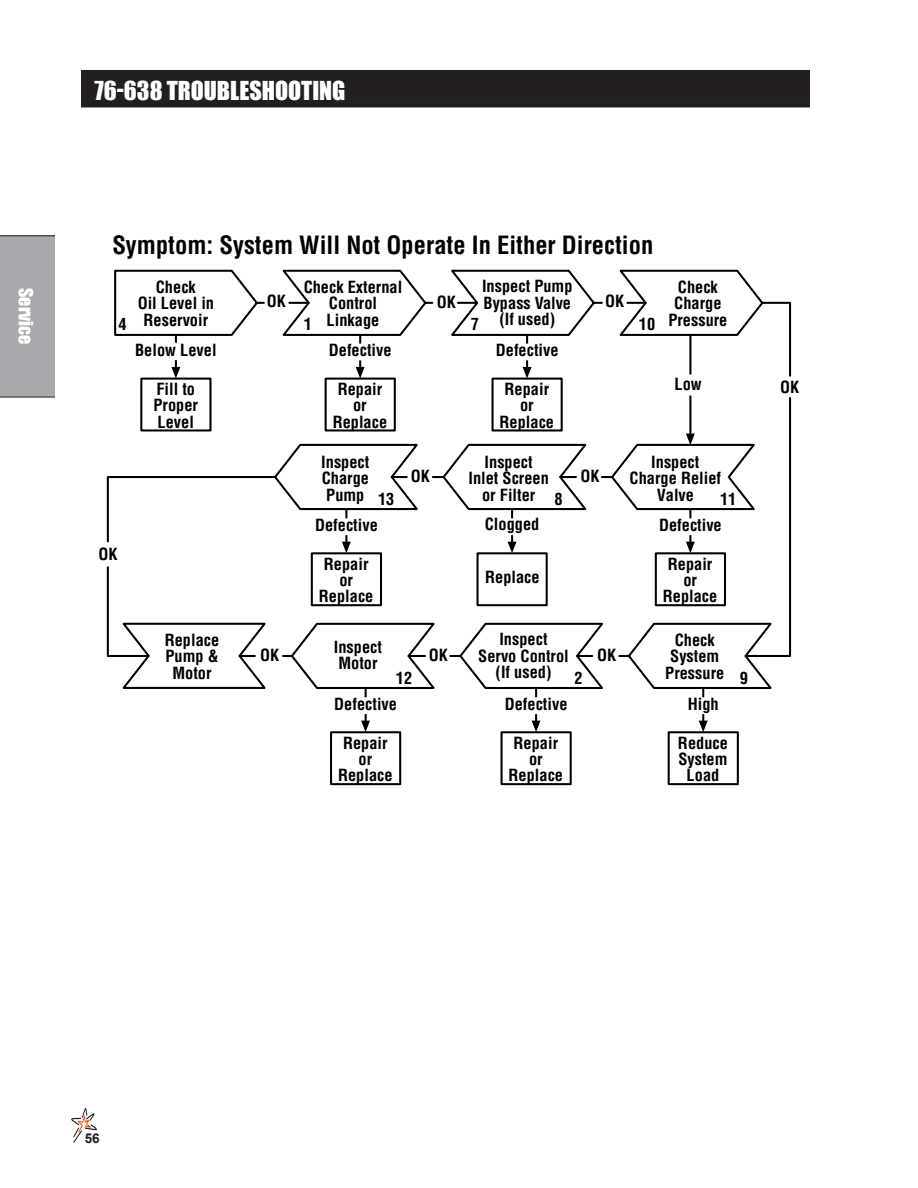
<style>
.page{position:relative;width:918px;height:1188px;background:#fff}
.page>*{position:absolute;margin:0;border:0;box-sizing:border-box;transform-origin:0 0}
.t1{font:700 condensed 24.6px "Helvetica";color:#000}
.Header_Left{font:24px "Impact";color:#fff}
.t2{font:18px "Impact";color:#fff}
.t3{font:700 condensed 16.35px/16.4px "Helvetica";color:#000;text-align:center}
.t4{font:700 13.5px "Arial";color:#231f20}
</style>
<div class="page">
<img style="left:71px;top:1108px;width:26px;height:35px">
<div style="left:0;top:235px;width:55px;height:162px;background:#a8a9ad"></div>
<svg style="left:114px;top:269px;width:658px;height:422px"></svg>
<div style="left:330px;top:731px;width:71px;height:54px;border:2px solid #000"></div>
<svg style="left:365px;top:689px;width:2px;height:8px"></svg>
<svg style="left:361px;top:714px;width:9px;height:18px"></svg>
<div style="left:501px;top:731px;width:71px;height:54px;border:2px solid #000"></div>
<svg style="left:535px;top:689px;width:2px;height:8px"></svg>
<svg style="left:532px;top:714px;width:9px;height:18px"></svg>
<svg style="left:106px;top:301px;width:686px;height:357px"></svg>
<div style="left:668px;top:731px;width:71px;height:54px;border:2px solid #000"></div>
<svg style="left:702px;top:689px;width:2px;height:8px"></svg>
<svg style="left:699px;top:714px;width:9px;height:18px"></svg>
<div style="left:81px;top:70px;width:729px;height:30px;background:#231f20"></div>
<div style="left:81px;top:100px;width:729px;height:7px;background:#231f20"></div>
<p class="t2" style="left:40px;top:288px;width:58px;rotate:90deg">Service</p>
<p class="Header_Left" style="left:94px;top:72px;width:252px">76-638 TROUBLESHOOTING</p>
<p class="t1" style="left:112px;top:230px;width:543px">Symptom: System Will Not Operate In Either Direction</p>
<p class="t3" style="left:482px;top:278px;width:92px">Inspect Pump<br>Bypass Valve (If used)</p>
<p class="t3" style="left:138px;top:279px;width:78px">Check<br>Oil Level in<br>Reservoir</p>
<p class="t3" style="left:304px;top:279px;width:100px">Check External<br>Control<br>Linkage</p>
<p class="t3" style="left:267px;top:293px;width:21px">OK</p>
<p class="t3" style="left:437px;top:294px;width:21px">OK</p>
<p class="t3" style="left:605px;top:293px;width:21px">OK</p>
<p class="t3" style="left:119px;top:316px;width:10px">4</p>
<p class="t3" style="left:304px;top:316px;width:10px">1</p>
<p class="t3" style="left:471px;top:316px;width:10px">7</p>
<p class="t3" style="left:135px;top:342px;width:83px">Below Level</p>
<p class="t3" style="left:329px;top:342px;width:64px">Defective</p>
<p class="t3" style="left:333px;top:381px;width:56px">Repair or<br>Replace</p>
<p class="t3" style="left:153px;top:381px;width:46px;text-align:left">Fill to<br>Proper<br>Level</p>
<p class="t3" style="left:496px;top:342px;width:64px">Defective</p>
<p class="t3" style="left:500px;top:381px;width:56px">Repair or<br>Replace</p>
<p class="t3" style="left:639px;top:316px;width:18px">10</p>
<p class="t3" style="left:668px;top:279px;width:61px">Check<br>Charge<br>Pressure</p>
<p class="t3" style="left:675px;top:376px;width:29px">Low</p>
<p class="t3" style="left:780px;top:378px;width:21px">OK</p>
<p class="t3" style="left:99px;top:546px;width:21px">OK</p>
<p class="t3" style="left:321px;top:454px;width:75px;text-align:left">Inspect<br>Charge<br>Pump 13</p>
<p class="t3" style="left:315px;top:517px;width:64px">Defective</p>
<p class="t3" style="left:319px;top:555px;width:56px">Repair or<br>Replace</p>
<p class="t3" style="left:411px;top:468px;width:21px">OK</p>
<p class="t3" style="left:468px;top:454px;width:82px">Inspect<br>Inlet Screen or Filter</p>
<p class="t3" style="left:554px;top:490px;width:10px">8</p>
<p class="t3" style="left:485px;top:516px;width:56px">Clogged</p>
<p class="t3" style="left:485px;top:569px;width:56px">Replace</p>
<p class="t3" style="left:580px;top:468px;width:21px">OK</p>
<p class="t3" style="left:165px;top:632px;width:56px">Replace<br>Pump &amp;<br>Motor</p>
<p class="t3" style="left:478px;top:631px;width:92px">Inspect<br>Servo Control (If used)</p>
<p class="t3" style="left:334px;top:639px;width:50px;text-align:left">Inspect<br>Motor</p>
<p class="t3" style="left:260px;top:647px;width:21px">OK</p>
<p class="t3" style="left:429px;top:647px;width:21px">OK</p>
<p class="t3" style="left:396px;top:670px;width:18px">12</p>
<p class="t3" style="left:575px;top:670px;width:10px">2</p>
<p class="t3" style="left:334px;top:696px;width:64px">Defective</p>
<p class="t3" style="left:338px;top:734px;width:56px">Repair or<br>Replace</p>
<p class="t3" style="left:505px;top:696px;width:64px">Defective</p>
<p class="t3" style="left:509px;top:734px;width:56px">Repair or<br>Replace</p>
<p class="t3" style="left:597px;top:647px;width:21px">OK</p>
<p class="t3" style="left:630px;top:454px;width:93px">Inspect<br>Charge Relief<br>Valve</p>
<p class="t3" style="left:720px;top:490px;width:18px">11</p>
<p class="t3" style="left:659px;top:517px;width:64px">Defective</p>
<p class="t3" style="left:663px;top:555px;width:56px">Repair or<br>Replace</p>
<p class="t3" style="left:665px;top:632px;width:61px">Check<br>System<br>Pressure</p>
<p class="t3" style="left:688px;top:696px;width:32px">High</p>
<p class="t3" style="left:678px;top:734px;width:52px">Reduce<br>System<br>Load</p>
<p class="t3" style="left:740px;top:670px;width:10px">9</p>
<p class="t4" style="left:85px;top:1129px;width:17px">56</p>
</div>
